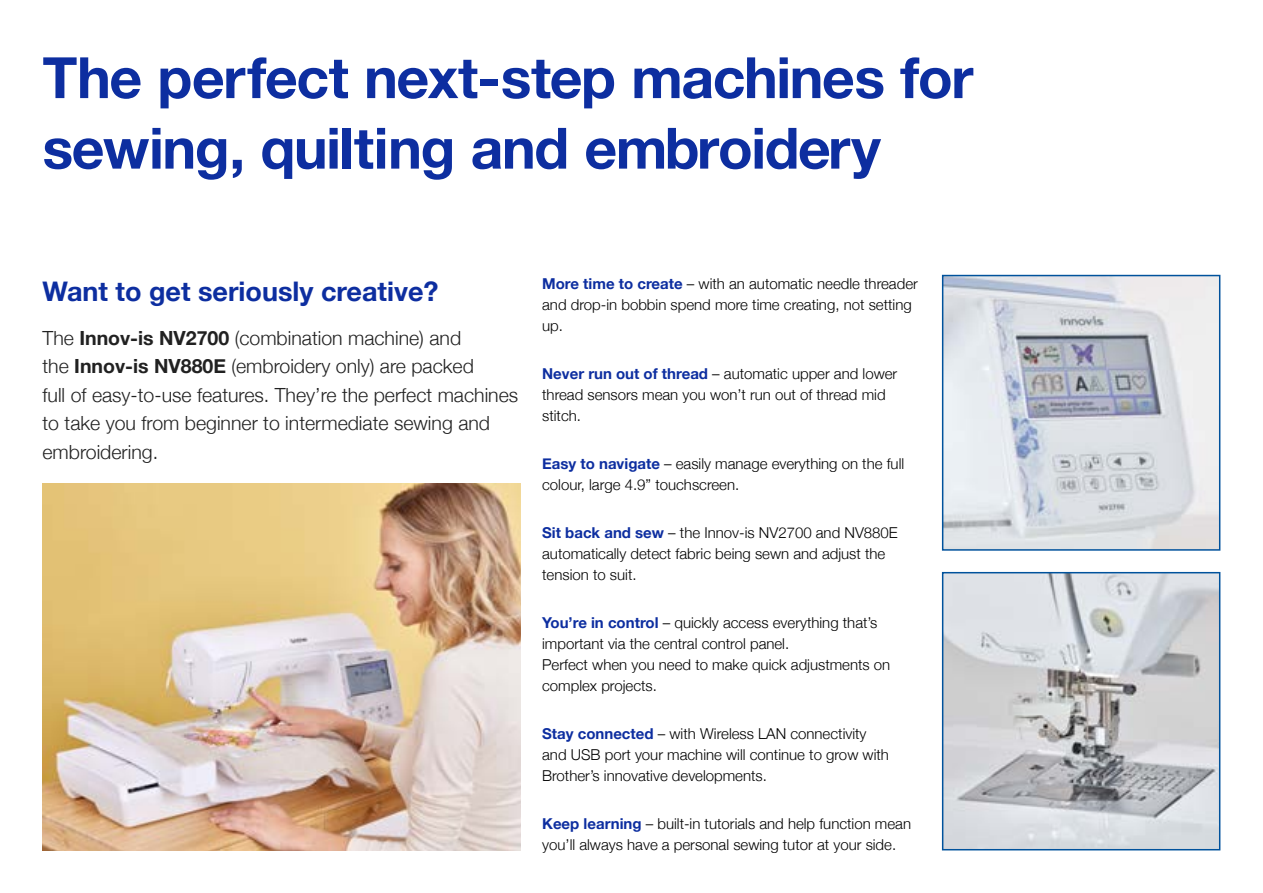
<style>
.page{position:relative;width:1263px;height:893px;background:#fff}
.page>*{position:absolute;margin:0;border:0;box-sizing:border-box;transform-origin:0 0}
.t1{font:700 57px/70.5px "Helvetica Neue";letter-spacing:-.025em;color:#0d2ea0}
.t2{font:700 27px "Helvetica Neue";color:#0d2ea0}
.t3{font:300 19.5px/28.5px "Helvetica Neue";color:#212121}
.t4{font:300 15px/21px "Helvetica Neue";color:#000}
.s1{font-weight:700}
.s2{font-weight:700;color:#0d2ea0}
</style>
<div class="page">
<img style="left:945px;top:278px;width:272px;height:270px">
<div style="left:942px;top:275px;width:278px;height:276px;border:2px solid #00529c"></div>
<img style="left:945px;top:575px;width:272px;height:272px">
<div style="left:942px;top:572px;width:278px;height:278px;border:2px solid #00529c"></div>
<img style="left:43px;top:483px;width:477px;height:367px">
<h1 class="t1" style="left:43px;top:44px;width:932px">The perfect next-step machines for sewing, quilting and embroidery</h1>
<h2 class="t2" style="left:43px;top:270px;width:398px">Want to get seriously creative?</h2>
<h3 class="t3" style="left:43px;top:322px;width:477px">The <span class="s1">Innov-is NV2700</span> (combination machine) and<br>the <span class="s1">Innov-is NV880E</span> (embroidery only) are packed<br>full of easy-to-use features. They’re the perfect machines to take you from beginner to intermediate sewing and embroidering.</h3>
<p class="t4" style="left:542px;top:272px;width:377px"><span class="s2">More time to create</span> – with an automatic needle threader and drop-in bobbin spend more time creating, not setting up.</p>
<p class="t4" style="left:542px;top:362px;width:357px"><span class="s2">Never run out of thread</span> – automatic upper and lower thread sensors mean you won’t run out of thread mid stitch.</p>
<p class="t4" style="left:542px;top:452px;width:364px"><span class="s2">Easy to navigate</span> – easily manage everything on the full colour, large 4.9” touchscreen.</p>
<p class="t4" style="left:542px;top:521px;width:357px"><span class="s2">Sit back and sew</span> – the Innov-is NV2700 and NV880E automatically detect fabric being sewn and adjust the tension to suit.</p>
<p class="t4" style="left:542px;top:611px;width:350px"><span class="s2">You’re in control</span> – quickly access everything that’s important via the central control panel.<br>Perfect when you need to make quick adjustments on complex projects.</p>
<p class="t4" style="left:542px;top:722px;width:348px"><span class="s2">Stay connected</span> – with Wireless LAN connectivity and USB port your machine will continue to grow with<br>Brother’s innovative developments.</p>
<p class="t4" style="left:542px;top:812px;width:370px"><span class="s2">Keep learning</span> – built-in tutorials and help function mean you’ll always have a personal sewing tutor at your side.</p>
</div>
